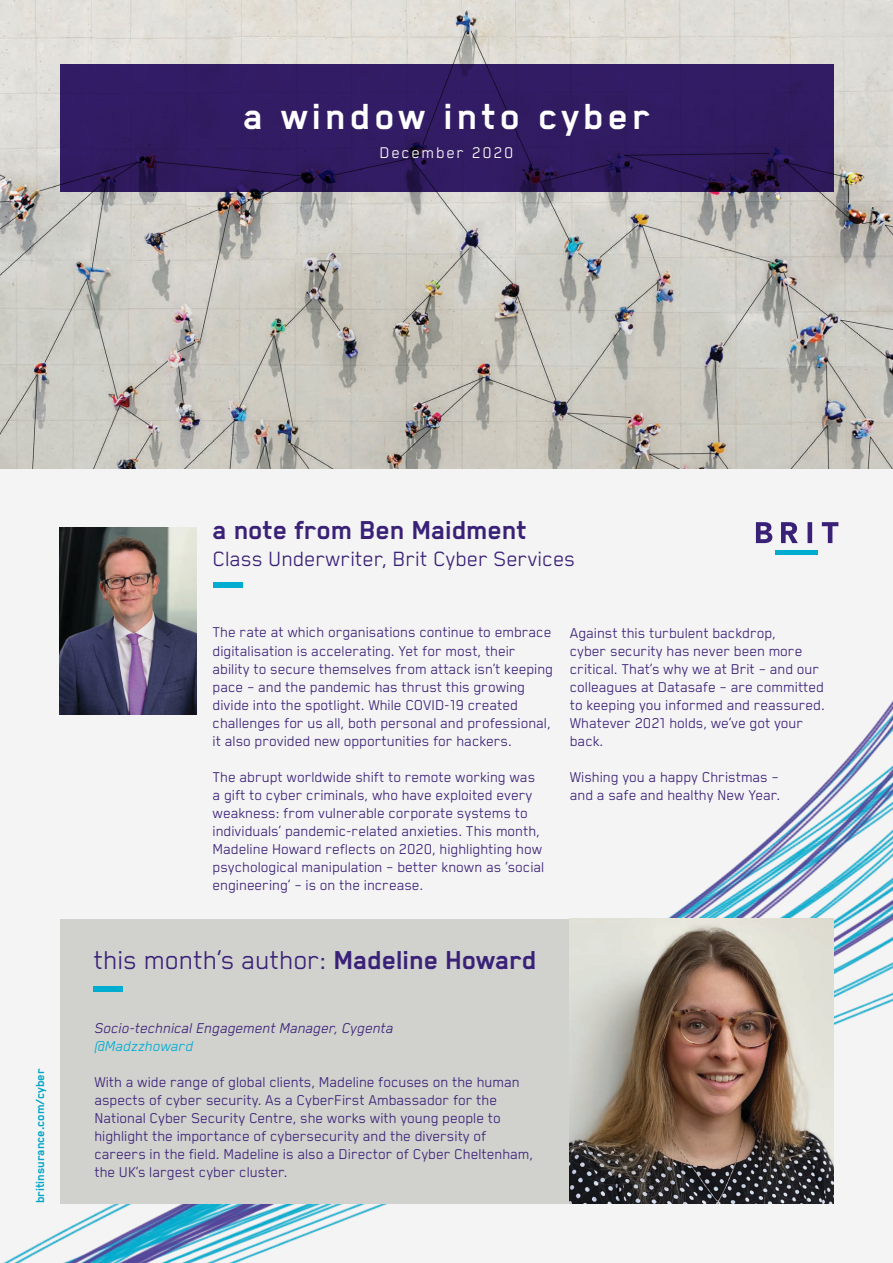
<style>
.page{position:relative;width:893px;height:1263px;background:#f5f4f4}
.page>*{position:absolute;margin:0;border:0;box-sizing:border-box;transform-origin:0 0}
.t1{font:700 42px "Blender";letter-spacing:.1em;color:#fff}
.t2{font:30px "Blender";color:#3a2178}
.t3{font:700 30px "Blender";color:#3a2178}
.t4{font:24px "Blender";color:#3a2178}
.t5{font:18px "Blender";letter-spacing:.1em;color:#fff}
.t6{font:16.5px/18px "Blender";color:#3a2178}
.t7{font:italic 16.5px "Blender";color:#3a2178}
.t8{font:italic 16.5px "Blender";color:#00add0}
.t9{font:700 13.5px "Blender";color:#00add0}
.s1{font-weight:700}
</style>
<div class="page">
<img style="left:3px;top:645px;width:890px;height:618px">
<img style="left:0;top:0;width:893px;height:469px">
<div style="left:60px;top:918px;width:773px;height:285px;background:#d1d1ce"></div>
<svg style="left:756px;top:522px;width:82px;height:21px"></svg>
<div style="left:776px;top:550px;width:42px;height:5px;background:#00add0"></div>
<svg style="left:60px;top:64px;width:773px;height:127px;background:#301a60"></svg>
<div style="left:213px;top:583px;width:29px;height:5px;background:#00add0"></div>
<img style="left:60px;top:527px;width:136px;height:187px">
<div style="left:94px;top:986px;width:29px;height:5px;background:#00add0"></div>
<img style="left:570px;top:918px;width:263px;height:285px">
<h1 class="t1" style="left:243px;top:94px;width:408px">a window into cyber</h1>
<p class="t5" style="left:380px;top:143px;width:135px">December 2020</p>
<p class="t9" style="left:33px;top:1203px;width:136px;rotate:-90deg">britinsurance.com/cyber</p>
<h2 class="t3" style="left:213px;top:514px;width:315px">a note from Ben Maidment</h2>
<h3 class="t4" style="left:213px;top:546px;width:364px">Class Underwriter, Brit Cyber Services</h3>
<p class="t6" style="left:213px;top:623px;width:342px">The rate at which organisations continue to embrace digitalisation is accelerating. Yet for most, their ability to secure themselves from attack isn’t keeping pace – and the pandemic has thrust this growing divide into the spotlight. While COVID-19 created challenges for us all, both personal and professional, it also provided new opportunities for hackers.</p>
<p class="t6" style="left:213px;top:767px;width:333px">The abrupt worldwide shift to remote working was a gift to cyber criminals, who have exploited every weakness: from vulnerable corporate systems to individuals’ pandemic-related anxieties. This month, Madeline Howard reflects on 2020, highlighting how psychological manipulation – better known as ‘social engineering’ – is on the increase.</p>
<p class="t6" style="left:570px;top:623px;width:257px">Against this turbulent backdrop,<br>cyber security has never been more critical. That’s why we at Brit – and our colleagues at Datasafe – are committed to keeping you informed and reassured.<br>Whatever 2021 holds, we’ve got your back.</p>
<p class="t6" style="left:570px;top:767px;width:212px">Wishing you a happy Christmas – and a safe and healthy New Year.</p>
<h2 class="t2" style="left:94px;top:945px;width:444px">this month’s author: <span class="s1">Madeline Howard</span></h2>
<p class="t7" style="left:94px;top:1020px;width:301px">Socio-technical Engagement Manager, Cygenta</p>
<p class="t8" style="left:94px;top:1038px;width:100px">@Madzzhoward</p>
<p class="t6" style="left:94px;top:1073px;width:440px">With a wide range of global clients, Madeline focuses on the human aspects of cyber security. As a CyberFirst Ambassador for the National Cyber Security Centre, she works with young people to highlight the importance of cybersecurity and the diversity of careers in the field. Madeline is also a Director of Cyber Cheltenham, the UK’s largest cyber cluster.</p>
</div>
